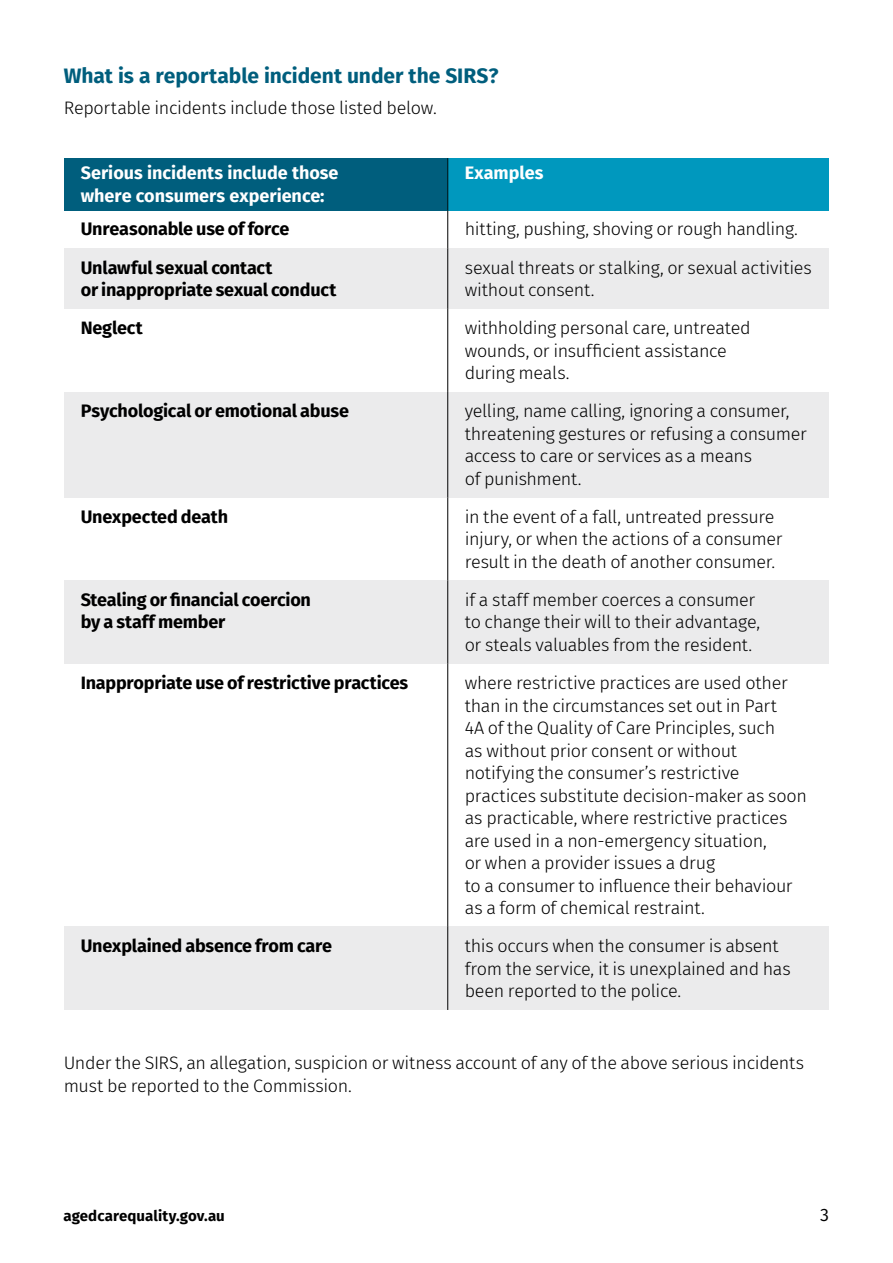
<style>
.page{position:relative;width:893px;height:1263px;background:#fff}
.page>*{position:absolute;margin:0;border:0;box-sizing:border-box;transform-origin:0 0}
.t1{font:700 21px "Fira Sans";letter-spacing:-.005em;color:#005e7d}
.t2{font:300 18px/22.5px "Fira Sans";letter-spacing:-.02em;color:#000}
.t3{font:700 18px "Fira Sans";letter-spacing:-.01em;color:#000}
.t4{font:700 18px "Fira Sans";color:#fff}
.t5{font:18px "Fira Sans";color:#000}
.t6{font:700 15px "Fira Sans";letter-spacing:.005em;color:#000}
</style>
<div class="page">
<div style="left:64px;top:158px;width:384px;height:52px;background:#005e7d"></div>
<div style="left:448px;top:158px;width:381px;height:52px;background:#0098be"></div>
<div style="left:64px;top:248px;width:384px;height:61px;background:#ebebec"></div>
<div style="left:448px;top:248px;width:381px;height:61px;background:#ebebec"></div>
<div style="left:64px;top:392px;width:384px;height:105px;background:#ebebec"></div>
<div style="left:448px;top:392px;width:381px;height:105px;background:#ebebec"></div>
<div style="left:64px;top:581px;width:384px;height:83px;background:#ebebec"></div>
<div style="left:448px;top:581px;width:381px;height:83px;background:#ebebec"></div>
<div style="left:64px;top:927px;width:384px;height:83px;background:#ebebec"></div>
<div style="left:448px;top:927px;width:381px;height:83px;background:#ebebec"></div>
<hr style="left:447px;top:210px;width:1px;height:38px;background:#000">
<hr style="left:447px;top:248px;width:1px;height:61px;background:#000">
<hr style="left:447px;top:309px;width:1px;height:83px;background:#000">
<hr style="left:447px;top:392px;width:1px;height:105px;background:#000">
<hr style="left:447px;top:497px;width:1px;height:84px;background:#000">
<hr style="left:447px;top:581px;width:1px;height:83px;background:#000">
<hr style="left:447px;top:664px;width:1px;height:263px;background:#000">
<hr style="left:447px;top:927px;width:1px;height:83px;background:#000">
<hr style="left:447px;top:158px;width:1px;height:52px;background:#000">
<h2 class="t1" style="left:64px;top:58px;width:436px">What is a reportable incident under the SIRS?</h2>
<p class="t2" style="left:64px;top:97px;width:374px">Reportable incidents include those listed below.</p>
<p class="t4" style="left:81px;top:158px;width:259px">Serious incidents include those</p>
<p class="t4" style="left:465px;top:158px;width:80px">Examples</p>
<p class="t4" style="left:81px;top:180px;width:245px">where consumers experience:</p>
<p class="t3" style="left:81px;top:214px;width:210px">Unreasonable use of force</p>
<p class="t2" style="left:465px;top:218px;width:335px">hitting, pushing, shoving or rough handling.</p>
<p class="t3" style="left:81px;top:252px;width:193px">Unlawful sexual contact</p>
<p class="t2" style="left:465px;top:256px;width:349px">sexual threats or stalking, or sexual activities</p>
<p class="t3" style="left:81px;top:275px;width:257px">or inappropriate sexual conduct</p>
<p class="t2" style="left:465px;top:278px;width:131px">without consent.</p>
<p class="t3" style="left:81px;top:313px;width:64px">Neglect</p>
<p class="t2" style="left:465px;top:317px;width:288px">withholding personal care, untreated</p>
<p class="t2" style="left:465px;top:339px;width:264px">wounds, or insufficient assistance</p>
<p class="t2" style="left:465px;top:362px;width:106px">during meals.</p>
<p class="t3" style="left:81px;top:396px;width:270px">Psychological or emotional abuse</p>
<p class="t2" style="left:465px;top:400px;width:326px">yelling, name calling, ignoring a consumer,</p>
<p class="t2" style="left:465px;top:422px;width:344px">threatening gestures or refusing a consumer</p>
<p class="t2" style="left:465px;top:445px;width:289px">access to care or services as a means</p>
<p class="t2" style="left:465px;top:467px;width:118px">of punishment.</p>
<p class="t3" style="left:81px;top:501px;width:149px">Unexpected death</p>
<p class="t2" style="left:465px;top:505px;width:311px">in the event of a fall, untreated pressure</p>
<p class="t2" style="left:465px;top:528px;width:319px">injury, or when the actions of a consumer</p>
<p class="t2" style="left:465px;top:550px;width:312px">result in the death of another consumer.</p>
<p class="t3" style="left:81px;top:584px;width:232px">Stealing or financial coercion</p>
<p class="t2" style="left:465px;top:588px;width:292px">if a staff member coerces a consumer</p>
<p class="t3" style="left:81px;top:607px;width:146px">by a staff member</p>
<p class="t2" style="left:465px;top:611px;width:297px">to change their will to their advantage,</p>
<p class="t2" style="left:465px;top:633px;width:289px">or steals valuables from the resident.</p>
<p class="t3" style="left:81px;top:668px;width:329px">Inappropriate use of restrictive practices</p>
<p class="t2" style="left:465px;top:671px;width:325px">where restrictive practices are used other</p>
<p class="t2" style="left:465px;top:694px;width:314px">than in the circumstances set out in Part</p>
<p class="t2" style="left:465px;top:716px;width:312px">4A of the Quality of Care Principles, such</p>
<p class="t2" style="left:465px;top:739px;width:274px">as without prior consent or without</p>
<p class="t2" style="left:465px;top:761px;width:276px">notifying the consumer’s restrictive</p>
<p class="t2" style="left:465px;top:784px;width:344px">practices substitute decision-maker as soon</p>
<p class="t2" style="left:465px;top:806px;width:324px">as practicable, where restrictive practices</p>
<p class="t2" style="left:465px;top:829px;width:304px">are used in a non-emergency situation,</p>
<p class="t2" style="left:465px;top:851px;width:252px">or when a provider issues a drug</p>
<p class="t2" style="left:465px;top:874px;width:329px">to a consumer to influence their behaviour</p>
<p class="t2" style="left:465px;top:896px;width:242px">as a form of chemical restraint.</p>
<p class="t3" style="left:81px;top:931px;width:253px">Unexplained absence from care</p>
<p class="t2" style="left:465px;top:934px;width:315px">this occurs when the consumer is absent</p>
<p class="t2" style="left:465px;top:957px;width:328px">from the service, it is unexplained and has</p>
<p class="t2" style="left:465px;top:979px;width:218px">been reported to the police.</p>
<p class="t2" style="left:64px;top:1052px;width:742px">Under the SIRS, an allegation, suspicion or witness account of any of the above serious incidents must be reported to the Commission.</p>
<p class="t6" style="left:63px;top:1203px;width:163px">agedcarequality.gov.au</p>
<p class="t5" style="left:820px;top:1201px;width:10px">3</p>
</div>
